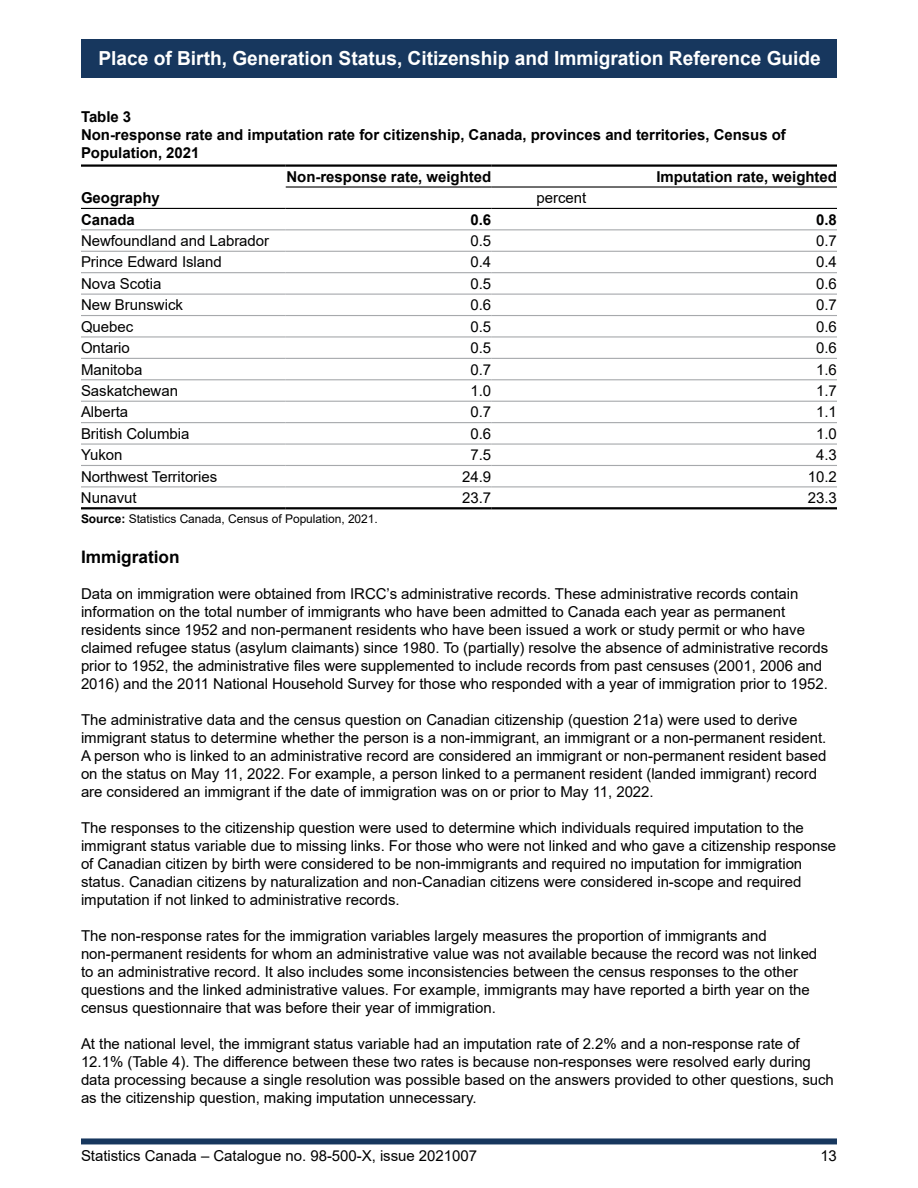
<style>
.page{position:relative;width:918px;height:1188px;background:#fff}
.page>*{position:absolute;margin:0;border:0;box-sizing:border-box;transform-origin:0 0}
.t1{font:700 19.35px "Arial";color:#fff}
.t2{font:700 17.25px "Arial";color:#000}
.t3{font:15px/18px "Arial";letter-spacing:-.005em;color:#000}
.t4{font:700 15px/18px "Arial";letter-spacing:-.005em;color:#000}
.t5{font:12px "Arial";letter-spacing:-.005em;color:#000}
.s1{font-weight:700}
</style>
<div class="page">
<div style="left:81px;top:1138px;width:756px;height:6px;background:#17375e"></div>
<div style="left:81px;top:39px;width:756px;height:39px;background:#17375e"></div>
<svg style="left:81px;top:186px;width:756px;height:324px"></svg>
<hr style="left:81px;top:229px;width:205px;height:1px;background:#a7a9ac">
<hr style="left:286px;top:229px;width:205px;height:1px;background:#a7a9ac">
<hr style="left:491px;top:229px;width:346px;height:1px;background:#a7a9ac">
<hr style="left:81px;top:251px;width:205px;height:1px;background:#a7a9ac">
<hr style="left:286px;top:251px;width:205px;height:1px;background:#a7a9ac">
<hr style="left:491px;top:251px;width:346px;height:1px;background:#a7a9ac">
<hr style="left:81px;top:272px;width:205px;height:1px;background:#a7a9ac">
<hr style="left:286px;top:272px;width:205px;height:1px;background:#a7a9ac">
<hr style="left:491px;top:272px;width:346px;height:1px;background:#a7a9ac">
<hr style="left:81px;top:294px;width:205px;height:1px;background:#a7a9ac">
<hr style="left:286px;top:294px;width:205px;height:1px;background:#a7a9ac">
<hr style="left:491px;top:294px;width:346px;height:1px;background:#a7a9ac">
<hr style="left:81px;top:315px;width:205px;height:1px;background:#a7a9ac">
<hr style="left:286px;top:315px;width:205px;height:1px;background:#a7a9ac">
<hr style="left:491px;top:315px;width:346px;height:1px;background:#a7a9ac">
<hr style="left:81px;top:336px;width:205px;height:2px;background:#a7a9ac">
<hr style="left:286px;top:336px;width:205px;height:2px;background:#a7a9ac">
<hr style="left:491px;top:336px;width:346px;height:2px;background:#a7a9ac">
<hr style="left:81px;top:358px;width:205px;height:1px;background:#a7a9ac">
<hr style="left:286px;top:358px;width:205px;height:1px;background:#a7a9ac">
<hr style="left:491px;top:358px;width:346px;height:1px;background:#a7a9ac">
<hr style="left:81px;top:379px;width:205px;height:1px;background:#a7a9ac">
<hr style="left:286px;top:379px;width:205px;height:1px;background:#a7a9ac">
<hr style="left:491px;top:379px;width:346px;height:1px;background:#a7a9ac">
<hr style="left:81px;top:401px;width:205px;height:1px;background:#a7a9ac">
<hr style="left:286px;top:401px;width:205px;height:1px;background:#a7a9ac">
<hr style="left:491px;top:401px;width:346px;height:1px;background:#a7a9ac">
<hr style="left:81px;top:422px;width:205px;height:1px;background:#a7a9ac">
<hr style="left:286px;top:422px;width:205px;height:1px;background:#a7a9ac">
<hr style="left:491px;top:422px;width:346px;height:1px;background:#a7a9ac">
<hr style="left:81px;top:443px;width:205px;height:2px;background:#a7a9ac">
<hr style="left:286px;top:443px;width:205px;height:2px;background:#a7a9ac">
<hr style="left:491px;top:443px;width:346px;height:2px;background:#a7a9ac">
<hr style="left:81px;top:465px;width:205px;height:1px;background:#a7a9ac">
<hr style="left:286px;top:465px;width:205px;height:1px;background:#a7a9ac">
<hr style="left:491px;top:465px;width:346px;height:1px;background:#a7a9ac">
<hr style="left:81px;top:208px;width:205px;height:1px;background:#000">
<hr style="left:286px;top:208px;width:205px;height:1px;background:#000">
<hr style="left:491px;top:208px;width:346px;height:1px;background:#000">
<hr style="left:286px;top:186px;width:205px;height:2px;background:#000">
<hr style="left:491px;top:186px;width:346px;height:2px;background:#000">
<hr style="left:81px;top:164px;width:205px;height:3px;background:#000">
<hr style="left:286px;top:164px;width:205px;height:3px;background:#000">
<hr style="left:491px;top:164px;width:346px;height:3px;background:#000">
<hr style="left:286px;top:486px;width:205px;height:1px;background:#a7a9ac">
<hr style="left:491px;top:486px;width:346px;height:1px;background:#a7a9ac">
<hr style="left:81px;top:486px;width:205px;height:1px;background:#a7a9ac">
<hr style="left:81px;top:507px;width:205px;height:2px;background:#000">
<hr style="left:286px;top:507px;width:205px;height:2px;background:#000">
<hr style="left:491px;top:507px;width:346px;height:2px;background:#000">
<p class="t1" style="left:99px;top:45px;width:724px">Place of Birth, Generation Status, Citizenship and Immigration Reference Guide</p>
<p class="t4" style="left:81px;top:108px;width:706px">Table 3<br>Non-response rate and imputation rate for citizenship, Canada, provinces and territories, Census of<br>Population, 2021</p>
<p class="t4" style="left:81px;top:189px;width:80px">Geography</p>
<p class="t4" style="left:287px;top:168px;width:206px">Non-response rate, weighted</p>
<p class="t4" style="left:656px;top:168px;width:182px">Imputation rate, weighted</p>
<p class="t3" style="left:536px;top:189px;width:51px">percent</p>
<p class="t4" style="left:81px;top:210px;width:55px">Canada</p>
<p class="t4" style="left:470px;top:210px;width:22px">0.6</p>
<p class="t4" style="left:816px;top:210px;width:22px">0.8</p>
<p class="t3" style="left:81px;top:232px;width:190px">Newfoundland and Labrador</p>
<p class="t3" style="left:470px;top:232px;width:22px">0.5</p>
<p class="t3" style="left:816px;top:232px;width:22px">0.7</p>
<p class="t3" style="left:81px;top:253px;width:142px">Prince Edward Island</p>
<p class="t3" style="left:470px;top:253px;width:22px">0.4</p>
<p class="t3" style="left:816px;top:253px;width:22px">0.4</p>
<p class="t3" style="left:81px;top:274px;width:82px">Nova Scotia</p>
<p class="t3" style="left:470px;top:274px;width:22px">0.5</p>
<p class="t3" style="left:816px;top:274px;width:22px">0.6</p>
<p class="t3" style="left:81px;top:296px;width:103px">New Brunswick</p>
<p class="t3" style="left:470px;top:296px;width:22px">0.6</p>
<p class="t3" style="left:816px;top:296px;width:22px">0.7</p>
<p class="t3" style="left:81px;top:317px;width:54px">Quebec</p>
<p class="t3" style="left:470px;top:317px;width:22px">0.5</p>
<p class="t3" style="left:816px;top:317px;width:22px">0.6</p>
<p class="t3" style="left:81px;top:339px;width:50px">Ontario</p>
<p class="t3" style="left:470px;top:339px;width:22px">0.5</p>
<p class="t3" style="left:816px;top:339px;width:22px">0.6</p>
<p class="t3" style="left:81px;top:360px;width:63px">Manitoba</p>
<p class="t3" style="left:470px;top:360px;width:22px">0.7</p>
<p class="t3" style="left:816px;top:360px;width:22px">1.6</p>
<p class="t3" style="left:81px;top:382px;width:99px">Saskatchewan</p>
<p class="t3" style="left:470px;top:382px;width:22px">1.0</p>
<p class="t3" style="left:816px;top:382px;width:22px">1.7</p>
<p class="t3" style="left:81px;top:403px;width:49px">Alberta</p>
<p class="t3" style="left:470px;top:403px;width:22px">0.7</p>
<p class="t3" style="left:816px;top:403px;width:22px">1.1</p>
<p class="t3" style="left:81px;top:424px;width:110px">British Columbia</p>
<p class="t3" style="left:470px;top:424px;width:22px">0.6</p>
<p class="t3" style="left:816px;top:424px;width:22px">1.0</p>
<p class="t3" style="left:81px;top:446px;width:43px">Yukon</p>
<p class="t3" style="left:470px;top:446px;width:22px">7.5</p>
<p class="t3" style="left:816px;top:446px;width:22px">4.3</p>
<p class="t3" style="left:81px;top:467px;width:138px">Northwest Territories</p>
<p class="t3" style="left:462px;top:467px;width:31px">24.9</p>
<p class="t3" style="left:808px;top:467px;width:31px">10.2</p>
<p class="t3" style="left:81px;top:489px;width:57px">Nunavut</p>
<p class="t3" style="left:462px;top:489px;width:31px">23.7</p>
<p class="t3" style="left:808px;top:489px;width:31px">23.3</p>
<p class="t5" style="left:81px;top:511px;width:298px"><span class="s1">Source:</span> Statistics Canada, Census of Population, 2021.</p>
<p class="t2" style="left:81px;top:545px;width:100px">Immigration</p>
<p class="t3" style="left:81px;top:584px;width:749px">Data on immigration were obtained from IRCC’s administrative records. These administrative records contain information on the total number of immigrants who have been admitted to Canada each year as permanent residents since 1952 and non-permanent residents who have been issued a work or study permit or who have claimed refugee status (asylum claimants) since 1980. To (partially) resolve the absence of administrative records prior to 1952, the administrative files were supplemented to include records from past censuses (2001, 2006 and 2016) and the 2011 National Household Survey for those who responded with a year of immigration prior to 1952.</p>
<p class="t3" style="left:81px;top:710px;width:747px">The administrative data and the census question on Canadian citizenship (question 21a) were used to derive immigrant status to determine whether the person is a non-immigrant, an immigrant or a non-permanent resident.<br>A person who is linked to an administrative record are considered an immigrant or non-permanent resident based on the status on May 11, 2022. For example, a person linked to a permanent resident (landed immigrant) record are considered an immigrant if the date of immigration was on or prior to May 11, 2022.</p>
<p class="t3" style="left:81px;top:818px;width:757px">The responses to the citizenship question were used to determine which individuals required imputation to the immigrant status variable due to missing links. For those who were not linked and who gave a citizenship response of Canadian citizen by birth were considered to be non-immigrants and required no imputation for immigration status. Canadian citizens by naturalization and non-Canadian citizens were considered in-scope and required imputation if not linked to administrative records.</p>
<p class="t3" style="left:81px;top:926px;width:738px">The non-response rates for the immigration variables largely measures the proportion of immigrants and non-permanent residents for whom an administrative value was not available because the record was not linked to an administrative record. It also includes some inconsistencies between the census responses to the other questions and the linked administrative values. For example, immigrants may have reported a birth year on the census questionnaire that was before their year of immigration.</p>
<p class="t3" style="left:81px;top:1034px;width:754px">At the national level, the immigrant status variable had an imputation rate of 2.2% and a non-response rate of 12.1% (Table 4). The difference between these two rates is because non-responses were resolved early during data processing because a single resolution was possible based on the answers provided to other questions, such as the citizenship question, making imputation unnecessary.</p>
<p class="t3" style="left:81px;top:1146px;width:398px">Statistics Canada – Catalogue no. 98-500-X, issue 2021007</p>
<p class="t3" style="left:820px;top:1146px;width:18px">13</p>
</div>
